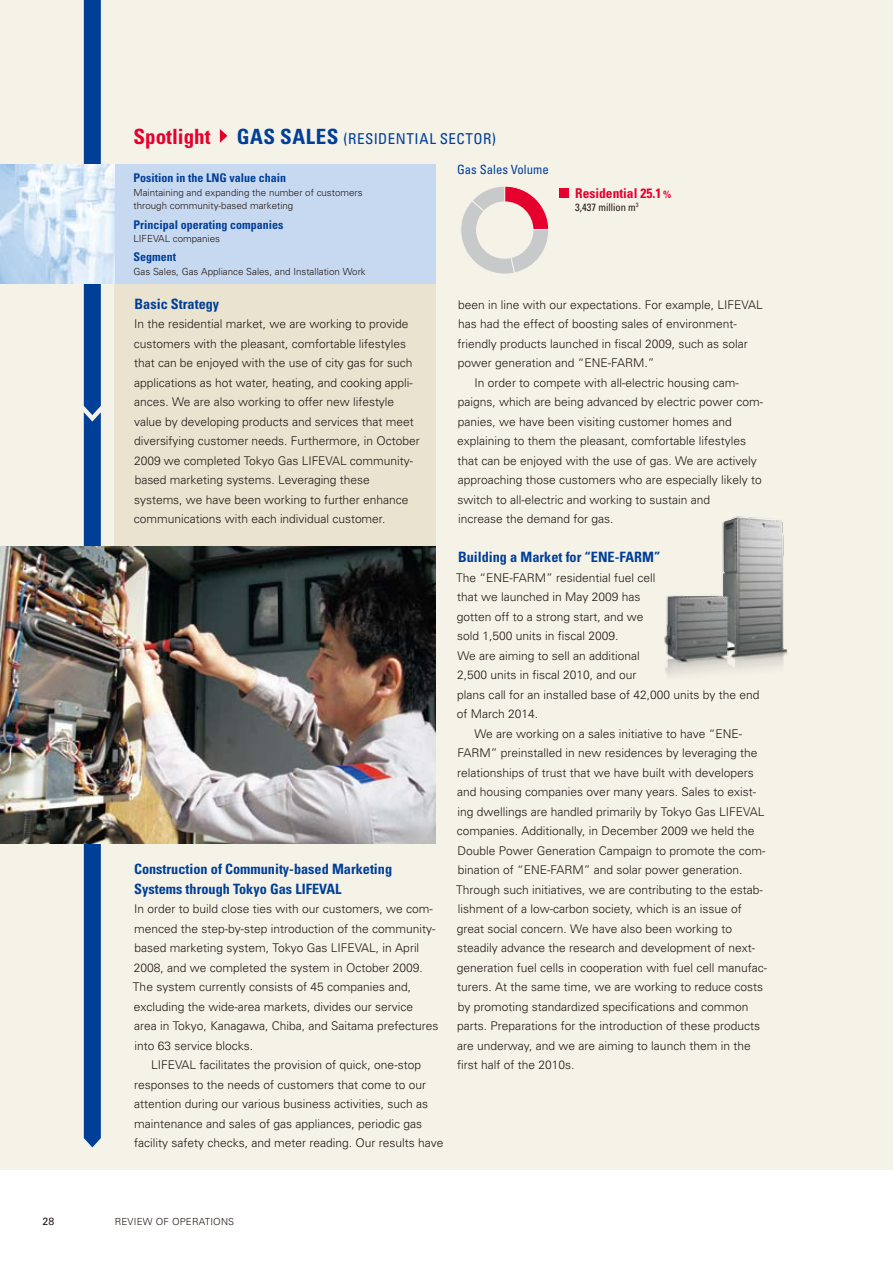
<style>
.page{position:relative;width:893px;height:1263px;background:#fff}
.page>*{position:absolute;margin:0;border:0;box-sizing:border-box;transform-origin:0 0}
.t1{font:condensed 15px "Univers";color:#003f98}
.t2{font:700 condensed 14.25px/19.5px "Univers";color:#003f98}
.t3{font:700 condensed 13.5px "Univers";color:#e6002d}
.t4{font:condensed 12.75px "Univers";color:#003f98}
.t5{font:300 12px/19.5px "Univers";color:#221815}
.t6{font:700 condensed 12px "Univers";color:#003f98}
.t7{font:condensed 10.5px "Univers";color:#221815}
.t8{font:10.5px "Univers";color:#221815}
.t9{font:300 9.75px/13.5px "Univers";color:#221815}
.s1{font-weight:700;font-size:21px;color:#e6002d}
.s2{font-weight:700;font-size:21px}
.s3{font-size:10.5px}
</style>
<div class="page">
<div style="left:0;top:0;width:893px;height:1169px;background:#f5f2e8"></div>
<div style="left:115px;top:280px;width:321px;height:300px;background:#eae3d0"></div>
<svg style="left:84px;top:0;width:17px;height:1147px;background:#06439a"></svg>
<svg style="left:461px;top:186px;width:88px;height:88px"></svg>
<div style="left:476px;top:201px;width:57px;height:58px;background:#f5f2e8;border-radius:50%"></div>
<div style="left:559px;top:188px;width:10px;height:10px;background:#e6002d"></div>
<img style="left:664px;top:516px;width:124px;height:160px">
<img style="left:0;top:547px;width:436px;height:297px">
<svg style="left:220px;top:129px;width:7px;height:14px"></svg>
<div style="left:0;top:165px;width:436px;height:119px;background:#c7d9f0"></div>
<img style="left:0;top:165px;width:115px;height:119px">
<p class="t8" style="left:43px;top:1214px;width:13px">28</p>
<p class="t1" style="left:134px;top:129px;width:233px"><span class="s1">Spotlight</span> <span class="s2">Gas Sales</span> (Residential</p>
<p class="t1" style="left:440px;top:129px;width:18px">Sector</p>
<p class="t1" style="left:492px;top:129px;width:6px">)</p>
<p class="t6" style="left:134px;top:171px;width:81px">Position in the LNG</p>
<p class="t6" style="left:230px;top:171px;width:58px">value chain</p>
<p class="t9" style="left:134px;top:185px;width:231px">Maintaining and expanding the number of customers through community-based marketing</p>
<p class="t6" style="left:134px;top:217px;width:152px">Principal operating companies</p>
<p class="t9" style="left:134px;top:232px;width:88px">LIFEVAL companies</p>
<p class="t6" style="left:134px;top:250px;width:44px">Segment</p>
<p class="t9" style="left:134px;top:264px;width:234px">Gas Sales, Gas Appliance Sales, and Installation Work</p>
<p class="t4" style="left:457px;top:162px;width:93px">Gas Sales Volume</p>
<p class="t3" style="left:575px;top:185px;width:98px">Residential 25.1 <span class="s3">%</span></p>
<p class="t7" style="left:575px;top:200px;width:65px">3,437 million m<sup>3</sup></p>
<p class="t2" style="left:135px;top:294px;width:86px">Basic Strategy</p>
<p class="t5" style="left:134px;top:314px;width:287px">In the residential market, we are working to provide customers with the pleasant, comfortable lifestyles that can be enjoyed with the use of city gas for such applications as hot water, heating, and cooking appli&shy;ances. We are also working to offer new lifestyle value by developing products and services that meet diversifying customer needs. Furthermore, in October 2009 we completed Tokyo Gas LIFEVAL community&shy;based marketing systems. Leveraging these systems, we have been working to further enhance communications with each individual customer.</p>
<p class="t2" style="left:134px;top:859px;width:260px">Construction of Community-based Marketing<br>Systems through Tokyo Gas LIFEVAL</p>
<p class="t5" style="left:133px;top:899px;width:307px">In order to build close ties with our customers, we com&shy;menced the step-by-step introduction of the community&shy;based marketing system, Tokyo Gas LIFEVAL, in April 2008, and we completed the system in October 2009.<br>The system currently consists of 45 companies and, excluding the wide-area markets, divides our service<br>area in Tokyo, Kanagawa, Chiba, and Saitama prefectures into 63 service blocks.</p>
<p class="t5" style="left:134px;top:1055px;width:311px;text-indent:17px">LIFEVAL facilitates the provision of quick, one-stop responses to the needs of customers that come to our attention during our various business activities, such as maintenance and sales of gas appliances, periodic gas facility safety checks, and meter reading. Our results have</p>
<p class="t5" style="left:458px;top:294px;width:306px">been in line with our expectations. For example, LIFEVAL</p>
<p class="t5" style="left:458px;top:314px;width:280px">has had the effect of boosting sales of environment-</p>
<p class="t5" style="left:458px;top:333px;width:292px">friendly products launched in fiscal 2009, such as solar</p>
<p class="t5" style="left:458px;top:353px;width:198px">power generation and “ENE-FARM.”</p>
<p class="t5" style="left:475px;top:372px;width:266px">In order to compete with all-electric housing cam-</p>
<p class="t5" style="left:458px;top:392px;width:307px">paigns, which are being advanced by electric power com-</p>
<p class="t5" style="left:458px;top:411px;width:276px">panies, we have been visiting customer homes and</p>
<p class="t5" style="left:457px;top:431px;width:290px">explaining to them the pleasant, comfortable lifestyles</p>
<p class="t5" style="left:458px;top:450px;width:301px">that can be enjoyed with the use of gas. We are actively</p>
<p class="t5" style="left:458px;top:470px;width:306px">approaching those customers who are especially likely to</p>
<p class="t5" style="left:458px;top:489px;width:254px">switch to all-electric and working to sustain and</p>
<p class="t5" style="left:458px;top:509px;width:157px">increase the demand for gas.</p>
<p class="t2" style="left:458px;top:547px;width:204px">Building a Market for “ENE-FARM”</p>
<p class="t5" style="left:456px;top:567px;width:305px">The “ENE-FARM” residential fuel cell<br>that we launched in May 2009 has<br>gotten off to a strong start, and we<br>sold 1,500 units in fiscal 2009.<br>We are aiming to sell an additional<br>2,500 units in fiscal 2010, and our<br>plans call for an installed base of 42,000 units by the end of March 2014.</p>
<p class="t5" style="left:456px;top:723px;width:312px;text-indent:18px">We are working on a sales initiative to have “ENE-FARM” preinstalled in new residences by leveraging the relationships of trust that we have built with developers and housing companies over many years. Sales to exist&shy;ing dwellings are handled primarily by Tokyo Gas LIFEVAL companies. Additionally, in December 2009 we held the Double Power Generation Campaign to promote the com&shy;bination of “ENE-FARM” and solar power generation.<br>Through such initiatives, we are contributing to the estab&shy;lishment of a low-carbon society, which is an issue of great social concern. We have also been working to steadily advance the research and development of next&shy;generation fuel cells in cooperation with fuel cell manufac&shy;turers. At the same time, we are working to reduce costs by promoting standardized specifications and common parts. Preparations for the introduction of these products are underway, and we are aiming to launch them in the first half of the 2010s.</p>
<p class="t9" style="left:115px;top:1214px;width:14px">Review</p>
<p class="t9" style="left:156px;top:1214px;width:24px">of operations</p>
</div>
